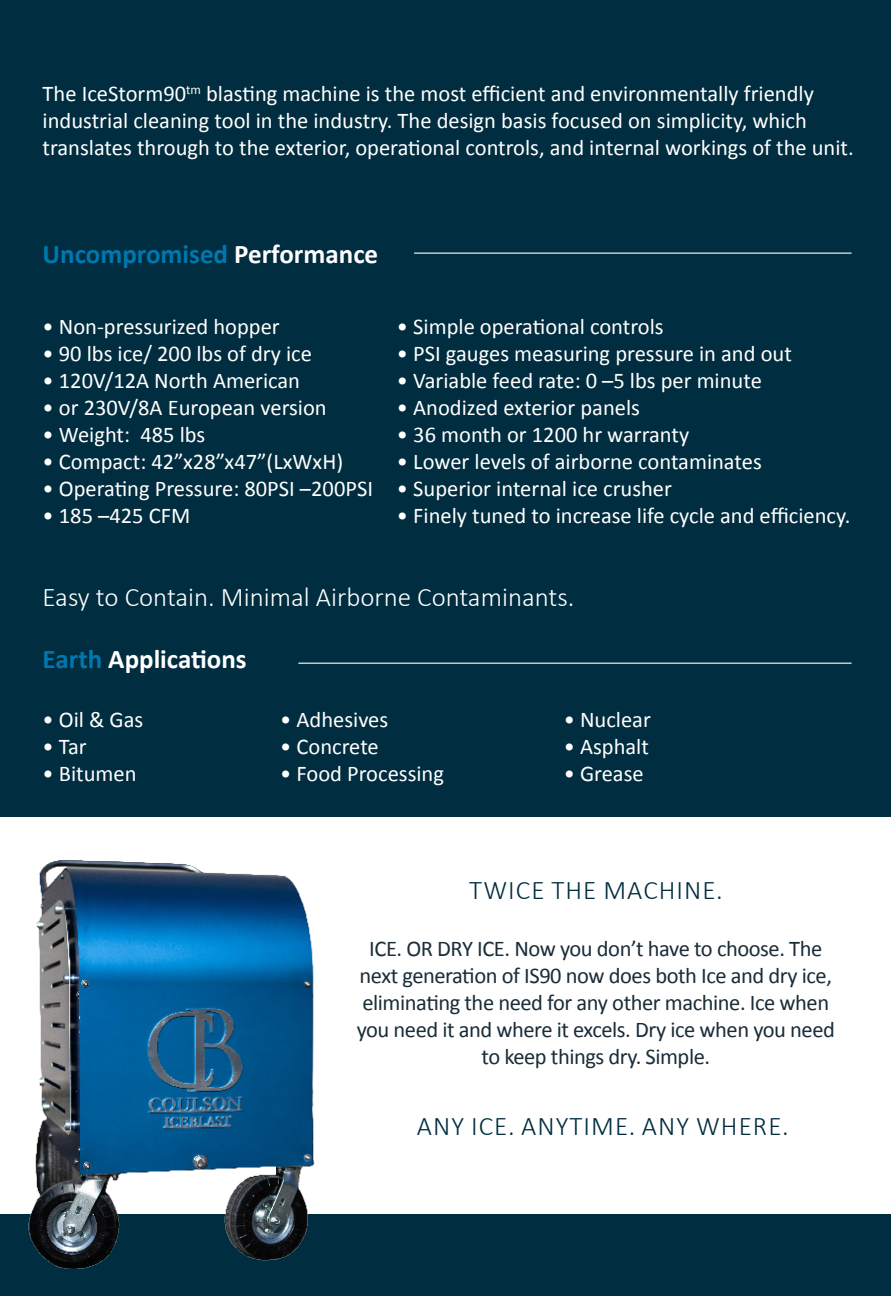
<style>
.page{position:relative;width:891px;height:1296px;background:#002d3f}
.page>*{position:absolute;margin:0;border:0;box-sizing:border-box;transform-origin:0 0}
.t1{font:300 27px "Calibri";color:#fff}
.t2{font:300 27px "Calibri";letter-spacing:.04em;color:#002d3f}
.t3{font:700 27px "Calibri";color:#0077ae}
.t4{font:700 27px "Calibri";color:#fff}
.t5{font:22.5px/27px "Calibri";color:#fff}
.t6{font:22.5px/27px "Calibri";letter-spacing:-.02em;color:#1a2d38;text-align:center}
.s1{color:#fff}
.s2{color:#0077ae}
</style>
<div class="page">
<hr style="left:414px;top:253px;width:438px;height:1px;background:#fff">
<hr style="left:298px;top:663px;width:554px;height:1px;background:#fff">
<div style="left:0;top:818px;width:891px;height:396px;background:#fff"></div>
<img style="left:0;top:778px;width:355px;height:515px">
<p class="t5" style="left:43px;top:80px;width:813px">The IceStorm90<sup>tm</sup> blasting machine is the most efficient and environmentally friendly industrial cleaning tool in the industry. The design basis focused on simplicity, which translates through to the exterior, operational controls, and internal workings of the unit.</p>
<p class="t3" style="left:43px;top:237px;width:337px">Uncompromised <span class="s1">Performance</span></p>
<p class="t5" style="left:43px;top:314px;width:239px">• Non-pressurized hopper</p>
<p class="t5" style="left:43px;top:341px;width:271px">• 90 lbs ice/ 200 lbs of dry ice</p>
<p class="t5" style="left:43px;top:368px;width:259px">• 120V/12A North American</p>
<p class="t5" style="left:43px;top:395px;width:286px">• or 230V/8A European version</p>
<p class="t5" style="left:43px;top:422px;width:164px">• Weight: 485 lbs</p>
<p class="t5" style="left:43px;top:449px;width:302px">• Compact: 42”x28”x47”(LxWxH)</p>
<p class="t5" style="left:43px;top:476px;width:332px">• Operating Pressure: 80PSI –200PSI</p>
<p class="t5" style="left:43px;top:503px;width:149px">• 185 –425 CFM</p>
<p class="t5" style="left:397px;top:314px;width:268px">• Simple operational controls</p>
<p class="t5" style="left:397px;top:341px;width:396px">• PSI gauges measuring pressure in and out</p>
<p class="t5" style="left:397px;top:368px;width:366px">• Variable feed rate: 0 –5 lbs per minute</p>
<p class="t5" style="left:397px;top:395px;width:244px">• Anodized exterior panels</p>
<p class="t5" style="left:397px;top:422px;width:294px">• 36 month or 1200 hr warranty</p>
<p class="t5" style="left:397px;top:449px;width:366px">• Lower levels of airborne contaminates</p>
<p class="t5" style="left:397px;top:476px;width:277px">• Superior internal ice crusher</p>
<p class="t5" style="left:397px;top:503px;width:455px">• Finely tuned to increase life cycle and efficiency.</p>
<p class="t1" style="left:43px;top:580px;width:533px">Easy to Contain. Minimal Airborne Contaminants.</p>
<p class="t4" style="left:43px;top:642px;width:206px"><span class="s2">Earth</span> Applications</p>
<p class="t5" style="left:43px;top:707px;width:102px">• Oil &amp; Gas</p>
<p class="t5" style="left:43px;top:734px;width:46px">• Tar</p>
<p class="t5" style="left:43px;top:761px;width:96px">• Bitumen</p>
<p class="t5" style="left:280px;top:707px;width:110px">• Adhesives</p>
<p class="t5" style="left:280px;top:734px;width:100px">• Concrete</p>
<p class="t5" style="left:280px;top:761px;width:165px">• Food Processing</p>
<p class="t5" style="left:564px;top:707px;width:89px">• Nuclear</p>
<p class="t5" style="left:564px;top:734px;width:87px">• Asphalt</p>
<p class="t5" style="left:564px;top:761px;width:82px">• Grease</p>
<p class="t2" style="left:469px;top:874px;width:255px">TWICE THE MACHINE.</p>
<p class="t6" style="left:357px;top:935px;width:480px">ICE. OR DRY ICE. Now you don’t have to choose. The next generation of IS90 now does both Ice and dry ice, eliminating the need for any other machine. Ice when you need it and where it excels. Dry ice when you need to keep things dry. Simple.</p>
<p class="t2" style="left:417px;top:1109px;width:373px">ANY ICE. ANYTIME. ANY WHERE.</p>
</div>
